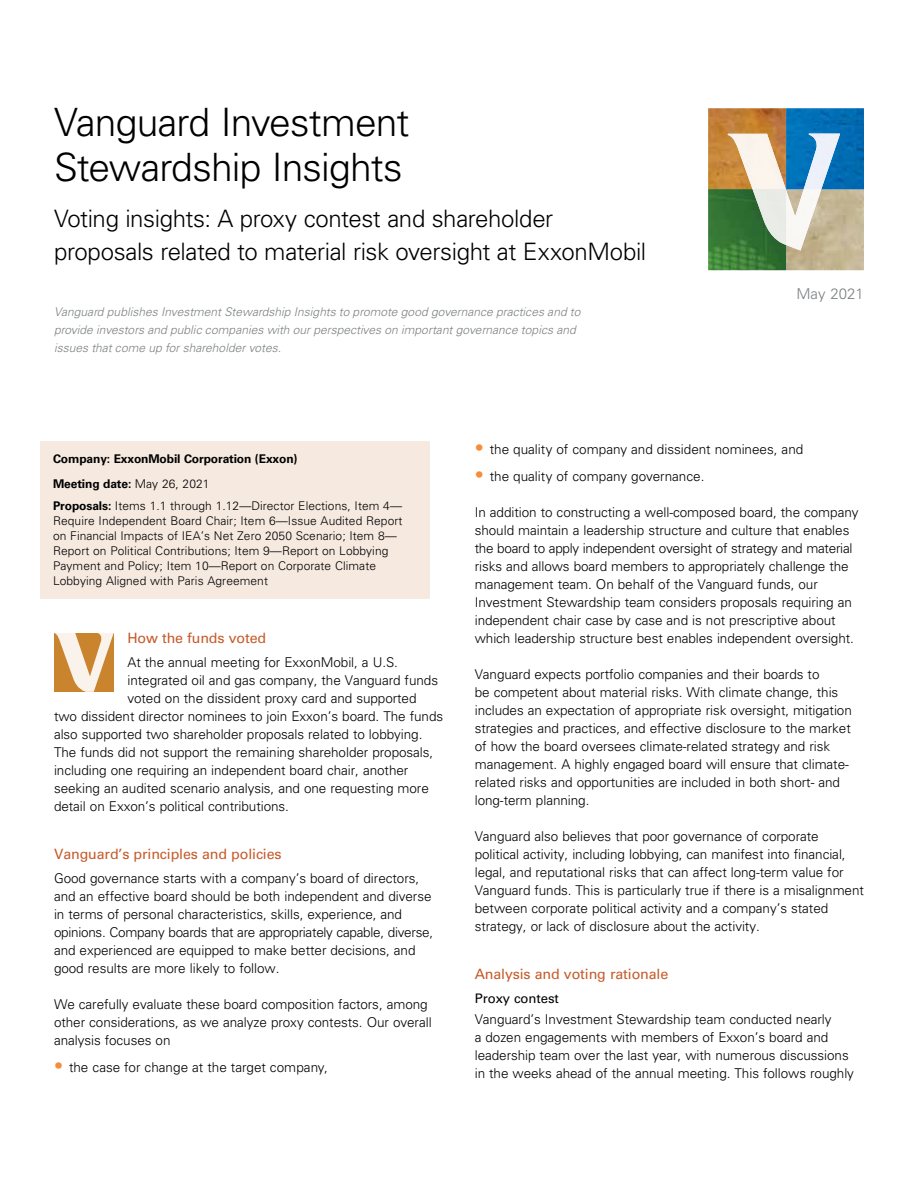
<style>
.page{position:relative;width:918px;height:1188px;background:#fff}
.page>*{position:absolute;margin:0;border:0;box-sizing:border-box;transform-origin:0 0}
.t1{font:300 39px/45px "Univers LT Std";letter-spacing:-.02em;color:#000}
.t2{font:300 24px/33px "Univers LT Std";letter-spacing:-.015em;color:#000}
.t3{font:300 15px "Univers LT Std";letter-spacing:.005em;color:#7e8083}
.t4{font:14.25px "Univers LT Std";letter-spacing:-.01em;color:#c55b29}
.t5{font:300 13.5px/18px "Univers LT Std";letter-spacing:-.005em;color:#000}
.t6{font:13.2px "Univers LT Std";letter-spacing:-.005em;color:#000}
.t7{font:300 12px/15px "Univers LT Std";letter-spacing:.005em;color:#000}
.t8{font:italic 300 12px/18px "Univers LT Std";letter-spacing:.005em;color:#7e8083}
.t9{font:700 12px/24.8px "Univers LT Std";letter-spacing:-.01em;color:#000}
.s1{font-weight:300}
.s2{font-weight:700}
.s3{font-size:18px;color:#f68d3a}
</style>
<div class="page">
<img style="left:708px;top:108px;width:156px;height:162px">
<img style="left:786px;top:189px;width:35px;height:62px">
<img style="left:728px;top:134px;width:58px;height:55px">
<img style="left:804px;top:134px;width:36px;height:55px">
<img style="left:753px;top:189px;width:33px;height:56px">
<svg style="left:54px;top:633px;width:60px;height:58px;background:#deb37e"></svg>
<div style="left:40px;top:441px;width:389px;height:157px;background:#f6e9e0"></div>
<h1 class="t1" style="left:54px;top:100px;width:357px">Vanguard Investment<br>Stewardship Insights</h1>
<h2 class="t2" style="left:54px;top:202px;width:594px">Voting insights: A proxy contest and shareholder proposals related to material risk oversight at ExxonMobil</h2>
<p class="t8" style="left:54px;top:303px;width:528px">Vanguard publishes Investment Stewardship Insights to promote good governance practices and to provide investors and public companies with our perspectives on important governance topics and issues that come up for shareholder votes.</p>
<p class="t3" style="left:796px;top:285px;width:69px">May 2021</p>
<p class="t9" style="left:53px;top:447px;width:246px">Company: ExxonMobil Corporation (Exxon)<br>Meeting date: <span class="s1">May 26, 2021</span></p>
<p class="t7" style="left:53px;top:498px;width:351px"><span class="s2">Proposals:</span> Items 1.1 through 1.12—Director Elections, Item 4— Require Independent Board Chair; Item 6—Issue Audited Report on Financial Impacts of IEA’s Net Zero 2050 Scenario; Item 8— Report on Political Contributions; Item 9—Report on Lobbying Payment and Policy; Item 10—Report on Corporate Climate Lobbying Aligned with Paris Agreement</p>
<p class="t4" style="left:127px;top:629px;width:140px">How the funds voted</p>
<p class="t5" style="left:127px;top:653px;width:272px">At the annual meeting for ExxonMobil, a U.S.</p>
<p class="t5" style="left:127px;top:671px;width:312px">integrated oil and gas company, the Vanguard funds</p>
<p class="t5" style="left:127px;top:689px;width:291px">voted on the dissident proxy card and supported</p>
<p class="t5" style="left:54px;top:707px;width:391px">two dissident director nominees to join Exxon’s board. The funds</p>
<p class="t5" style="left:54px;top:725px;width:370px">also supported two shareholder proposals related to lobbying.</p>
<p class="t5" style="left:54px;top:743px;width:381px">The funds did not support the remaining shareholder proposals,</p>
<p class="t5" style="left:54px;top:761px;width:356px">including one requiring an independent board chair, another</p>
<p class="t5" style="left:54px;top:779px;width:376px">seeking an audited scenario analysis, and one requesting more</p>
<p class="t5" style="left:54px;top:797px;width:237px">detail on Exxon’s political contributions.</p>
<p class="t4" style="left:54px;top:845px;width:229px">Vanguard’s principles and policies</p>
<p class="t5" style="left:54px;top:869px;width:381px">Good governance starts with a company’s board of directors, and an effective board should be both independent and diverse in terms of personal characteristics, skills, experience, and opinions. Company boards that are appropriately capable, diverse, and experienced are equipped to make better decisions, and good results are more likely to follow.</p>
<p class="t5" style="left:54px;top:995px;width:379px">We carefully evaluate these board composition factors, among other considerations, as we analyze proxy contests. Our overall analysis focuses on</p>
<p class="t5" style="left:54px;top:1058px;width:275px"><span class="s3">•</span> the case for change at the target company,</p>
<p class="t5" style="left:475px;top:440px;width:330px"><span class="s3">•</span> the quality of company and dissident nominees, and</p>
<p class="t5" style="left:475px;top:467px;width:231px"><span class="s3">•</span> the quality of company governance.</p>
<p class="t5" style="left:475px;top:503px;width:385px">In addition to constructing a well-composed board, the company should maintain a leadership structure and culture that enables the board to apply independent oversight of strategy and material risks and allows board members to appropriately challenge the management team. On behalf of the Vanguard funds, our Investment Stewardship team considers proposals requiring an independent chair case by case and is not prescriptive about which leadership structure best enables independent oversight.</p>
<p class="t5" style="left:475px;top:665px;width:379px">Vanguard expects portfolio companies and their boards to<br>be competent about material risks. With climate change, this includes an expectation of appropriate risk oversight, mitigation strategies and practices, and effective disclosure to the market of how the board oversees climate-related strategy and risk management. A highly engaged board will ensure that climate&shy;related risks and opportunities are included in both short- and long-term planning.</p>
<p class="t5" style="left:475px;top:827px;width:391px">Vanguard also believes that poor governance of corporate political activity, including lobbying, can manifest into financial, legal, and reputational risks that can affect long-term value for Vanguard funds. This is particularly true if there is a misalignment between corporate political activity and a company’s stated strategy, or lack of disclosure about the activity.</p>
<p class="t4" style="left:475px;top:965px;width:195px">Analysis and voting rationale</p>
<p class="t6" style="left:475px;top:990px;width:86px">Proxy contest</p>
<p class="t5" style="left:475px;top:1010px;width:381px">Vanguard’s Investment Stewardship team conducted nearly<br>a dozen engagements with members of Exxon’s board and leadership team over the last year, with numerous discussions in the weeks ahead of the annual meeting. This follows roughly</p>
</div>
